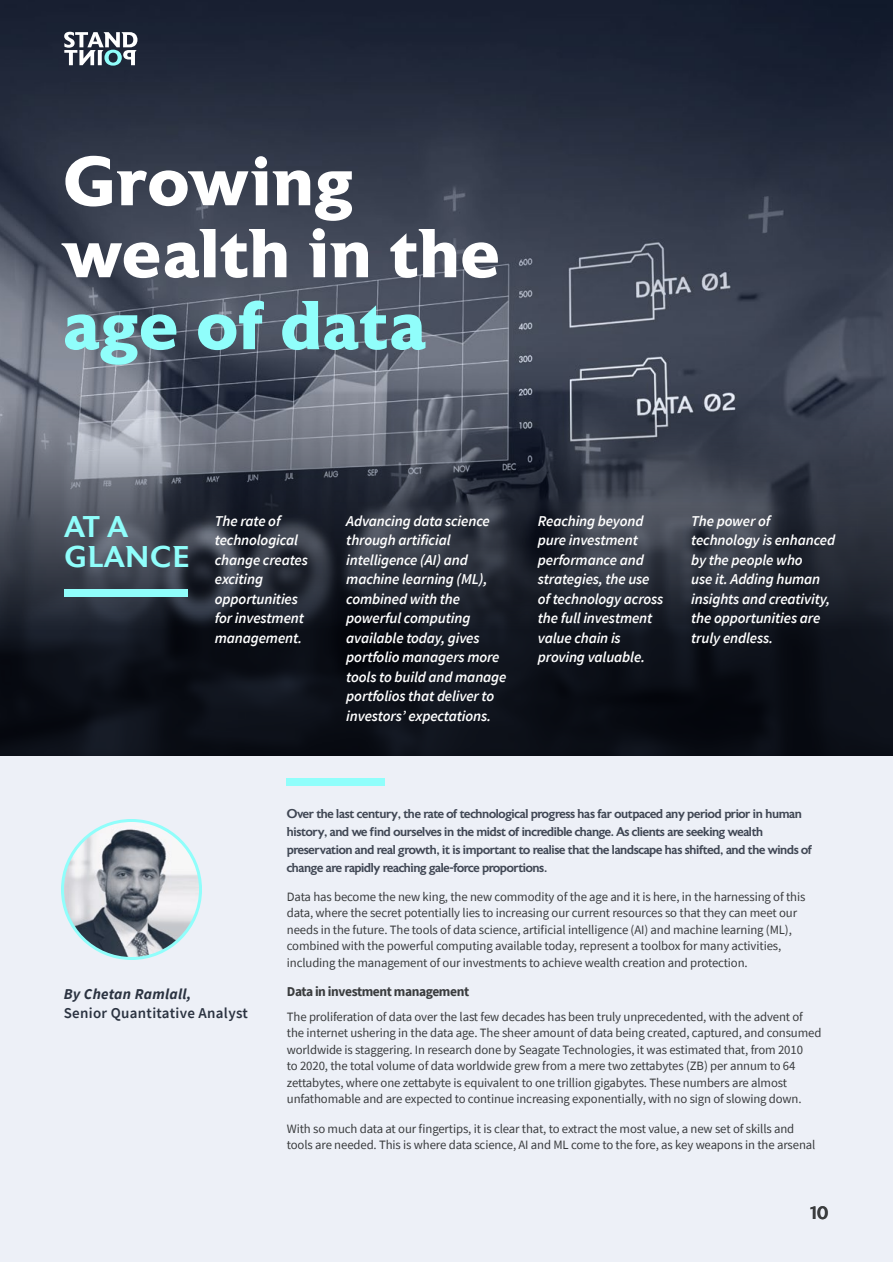
<style>
.page{position:relative;width:893px;height:1263px;background:#fff}
.page>*{position:absolute;margin:0;border:0;box-sizing:border-box;transform-origin:0 0}
.t1{font:700 69px/72px "Astoria";letter-spacing:.02em;color:#fff}
.t2{font:700 69px "Astoria";letter-spacing:.02em;color:#90fefb}
.t3{font:500 30px/30px "Astoria";letter-spacing:.02em;color:#90fefb}
.t4{font:500 18px "Astoria";color:#3a3c3e}
.t5{font:italic 600 15px/19.5px "Source Sans Pro";letter-spacing:-.01em;color:#fff}
.t6{font:600 15px "Source Sans Pro";letter-spacing:.02em;color:#2b3341}
.t7{font:italic 700 15px "Source Sans Pro";letter-spacing:.02em;color:#2b3341}
.t8{font:700 13.5px "Source Sans Pro";letter-spacing:-.03em;color:#3a3c3e}
.t9{font:12.75px/16.5px "Source Sans Pro";letter-spacing:-.01em;color:#3a3c3e}
.t10{font:500 12.75px/18px "Astoria";letter-spacing:-.03em;color:#404754}
</style>
<div class="page">
<img style="left:0;top:0;width:893px;height:398px">
<svg style="left:0;top:398px;width:893px;height:359px;background:#2b303b"></svg>
<div style="left:0;top:757px;width:893px;height:505px;background:#edf0f7"></div>
<div style="left:286px;top:778px;width:98px;height:7px;background:#90fefb"></div>
<img style="left:63px;top:821px;width:138px;height:137px">
<div style="left:61px;top:819px;width:141px;height:141px;border:3px solid #90fefb;border-radius:50%"></div>
<div style="left:65px;top:589px;width:123px;height:7px;background:#90fefb"></div>
<svg style="left:64px;top:32px;width:73px;height:34px"></svg>
<h1 class="t1" style="left:64px;top:145px;width:437px">Growing wealth in the</h1>
<h1 class="t2" style="left:64px;top:285px;width:363px">age of data</h1>
<h2 class="t3" style="left:65px;top:512px;width:126px">AT A<br>GLANCE</h2>
<p class="t5" style="left:215px;top:511px;width:95px">The rate of technological change creates exciting opportunities for investment management.</p>
<p class="t5" style="left:346px;top:511px;width:162px">Advancing data science through artificial intelligence (AI) and machine learning (ML), combined with the powerful computing available today, gives portfolio managers more tools to build and manage portfolios that deliver to investors’ expectations.</p>
<p class="t5" style="left:538px;top:511px;width:127px">Reaching beyond pure investment performance and strategies, the use of technology across the full investment value chain is proving valuable.</p>
<p class="t5" style="left:691px;top:511px;width:145px">The power of technology is enhanced by the people who<br>use it. Adding human insights and creativity, the opportunities are truly endless.</p>
<p class="t7" style="left:64px;top:983px;width:129px">By Chetan Ramlall,</p>
<p class="t6" style="left:64px;top:1003px;width:186px">Senior Quantitative Analyst</p>
<p class="t10" style="left:287px;top:804px;width:527px">Over the last century, the rate of technological progress has far outpaced any period prior in human history, and we find ourselves in the midst of incredible change. As clients are seeking wealth preservation and real growth, it is important to realise that the landscape has shifted, and the winds of change are rapidly reaching gale-force proportions.</p>
<p class="t9" style="left:287px;top:888px;width:520px">Data has become the new king, the new commodity of the age and it is here, in the harnessing of this data, where the secret potentially lies to increasing our current resources so that they can meet our needs in the future. The tools of data science, artificial intelligence (AI) and machine learning (ML), combined with the powerful computing available today, represent a toolbox for many activities, including the management of our investments to achieve wealth creation and protection.</p>
<p class="t8" style="left:287px;top:982px;width:184px">Data in investment management</p>
<p class="t9" style="left:287px;top:1008px;width:536px">The proliferation of data over the last few decades has been truly unprecedented, with the advent of the internet ushering in the data age. The sheer amount of data being created, captured, and consumed worldwide is staggering. In research done by Seagate Technologies, it was estimated that, from 2010<br>to 2020, the total volume of data worldwide grew from a mere two zettabytes (ZB) per annum to 64 zettabytes, where one zettabyte is equivalent to one trillion gigabytes. These numbers are almost unfathomable and are expected to continue increasing exponentially, with no sign of slowing down.</p>
<p class="t9" style="left:287px;top:1120px;width:530px">With so much data at our fingertips, it is clear that, to extract the most value, a new set of skills and tools are needed. This is where data science, AI and ML come to the fore, as key weapons in the arsenal</p>
<h3 class="t4" style="left:810px;top:1203px;width:20px">10</h3>
</div>
